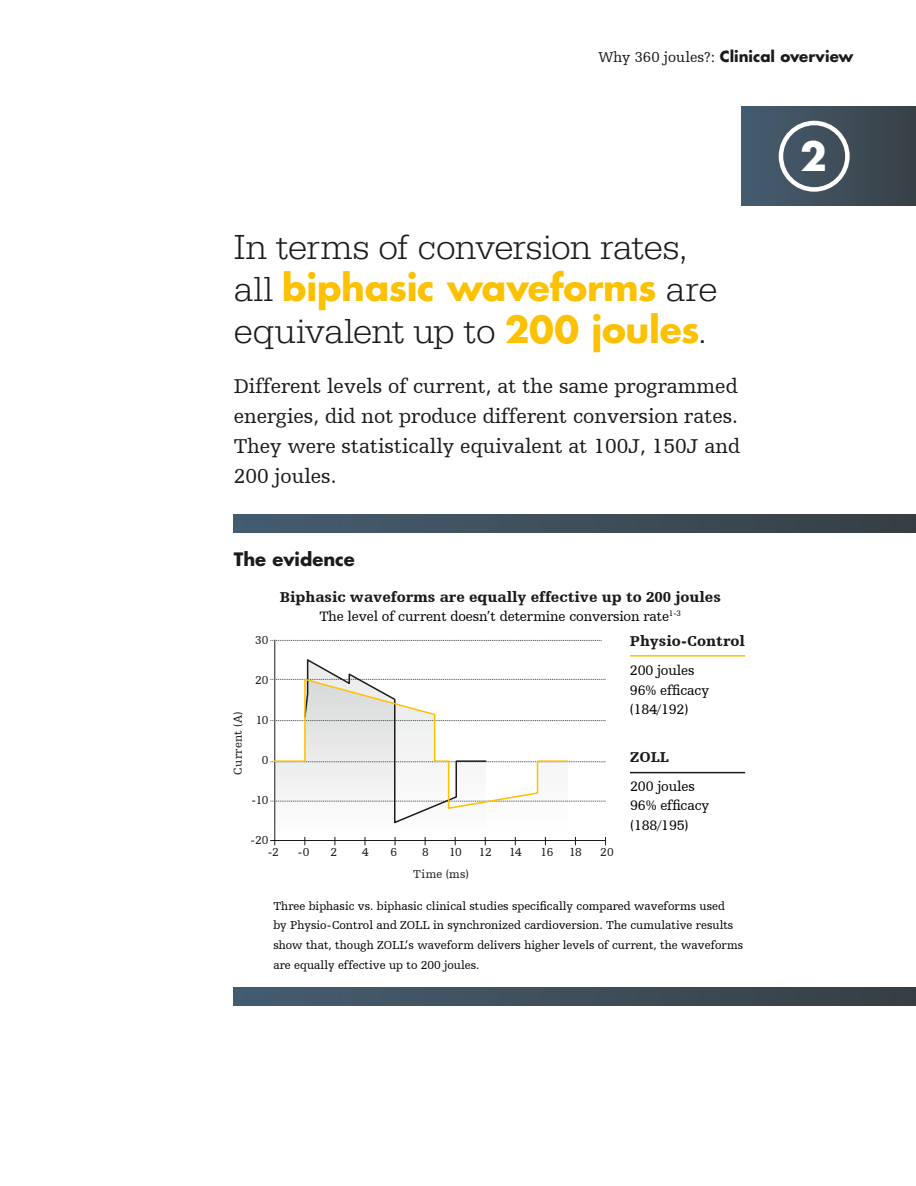
<style>
.page{position:relative;width:916px;height:1186px;background:#fff}
.page>*{position:absolute;margin:0;border:0;box-sizing:border-box;transform-origin:0 0}
.t1{font:700 38.85px "Futura For Stryker";color:#fff}
.t2{font:300 36px "URW Egyptienne TOT";letter-spacing:-.015em;color:#1c1b1a}
.t3{font:700 36px "Futura For Stryker";letter-spacing:-.01em;color:#fcc100}
.t4{font:21px/30px "Humanist Slabserif 712 BT";color:#1c1b1a}
.t5{font:700 18px "Futura For Stryker";color:#1c1b1a}
.t6{font:900 15px "Humanist Slabserif 712 BT";color:#1c1b1a}
.t7{font:700 15px "Futura For Stryker";color:#1c1b1a}
.t8{font:14.25px/19.5px "Humanist Slabserif 712 BT";letter-spacing:-.01em;color:#000}
.t9{font:12px/19.5px "Humanist Slabserif 712 BT";color:#000}
.t10{font:12px "Humanist Slabserif 712 BT";letter-spacing:.01em;color:#1c1b1a}
.s1{font-family:"Humanist Slabserif 712 BT";font-weight:400}
.s2{font-family:"URW Egyptienne TOT";font-weight:300;color:#1c1b1a}
.s3{font-family:"Futura For Stryker";font-weight:700;color:#fcc100}
</style>
<div class="page">
<div style="left:234px;top:514px;width:681px;height:18px;background:linear-gradient(to right,#455d70,#373f43)"></div>
<div style="left:234px;top:987px;width:681px;height:18px;background:linear-gradient(to right,#455d70,#373f43)"></div>
<hr style="left:629px;top:655px;width:116px;height:1px;background:#fcc100">
<hr style="left:629px;top:771px;width:116px;height:2px;background:#1c1b1a">
<hr style="left:274px;top:639px;width:1px;height:206px;background:#1c1b1a">
<svg style="left:270px;top:640px;width:331px;height:1px"></svg>
<svg style="left:270px;top:657px;width:336px;height:188px"></svg>
<svg style="left:741px;top:107px;width:174px;height:99px;background:#44535f"></svg>
<div style="left:778px;top:121px;width:71px;height:71px;border:4px solid #fff;border-radius:50%"></div>
<p class="t7" style="left:598px;top:47px;width:256px"><span class="s1">Why 360 joules?:</span> Clinical overview</p>
<h2 class="t2" style="left:234px;top:226px;width:455px">In terms of conversion rates,</h2>
<h2 class="t3" style="left:234px;top:263px;width:485px"><span class="s2">all</span> biphasic waveforms <span class="s2">are</span></h2>
<h2 class="t2" style="left:234px;top:310px;width:474px">equivalent up to <span class="s3">200 joules</span>.</h2>
<h3 class="t4" style="left:234px;top:371px;width:508px">Different levels of current, at the same programmed energies, did not produce different conversion rates.<br>They were statistically equivalent at 100J, 150J and 200 joules.</h3>
<h3 class="t5" style="left:234px;top:546px;width:123px">The evidence</h3>
<p class="t6" style="left:280px;top:587px;width:442px">Biphasic waveforms are equally effective up to 200 joules</p>
<p class="t8" style="left:319px;top:606px;width:363px">The level of current doesn’t determine conversion rate<sup>1-3</sup></p>
<p class="t10" style="left:231px;top:774px;width:65px;rotate:-90deg">Current (A)</p>
<p class="t10" style="left:255px;top:633px;width:15px">30</p>
<p class="t10" style="left:255px;top:672px;width:15px">20</p>
<p class="t10" style="left:255px;top:712px;width:14px">10</p>
<p class="t10" style="left:262px;top:752px;width:8px">0</p>
<p class="t10" style="left:251px;top:792px;width:18px">-10</p>
<p class="t10" style="left:250px;top:832px;width:19px">-20</p>
<p class="t10" style="left:268px;top:845px;width:13px">-2</p>
<p class="t10" style="left:298px;top:845px;width:13px">-0</p>
<p class="t10" style="left:330px;top:845px;width:8px">2</p>
<p class="t10" style="left:362px;top:845px;width:8px">4</p>
<p class="t10" style="left:390px;top:845px;width:8px">6</p>
<p class="t10" style="left:422px;top:845px;width:8px">8</p>
<p class="t10" style="left:449px;top:845px;width:14px">10</p>
<p class="t10" style="left:479px;top:845px;width:14px">12</p>
<p class="t10" style="left:509px;top:845px;width:14px">14</p>
<p class="t10" style="left:540px;top:845px;width:14px">16</p>
<p class="t10" style="left:569px;top:845px;width:14px">18</p>
<p class="t10" style="left:600px;top:845px;width:15px">20</p>
<p class="t10" style="left:413px;top:867px;width:57px">Time (ms)</p>
<p class="t6" style="left:629px;top:632px;width:116px">Physio-Control</p>
<p class="t8" style="left:629px;top:660px;width:81px">200 joules<br>96% efficacy (184/192)</p>
<p class="t6" style="left:630px;top:747px;width:40px">ZOLL</p>
<p class="t8" style="left:630px;top:776px;width:81px">200 joules<br>96% efficacy (188/195)</p>
<p class="t9" style="left:273px;top:895px;width:471px">Three biphasic vs. biphasic clinical studies specifically compared waveforms used<br>by Physio-Control and ZOLL in synchronized cardioversion. The cumulative results show that, though ZOLL’s waveform delivers higher levels of current, the waveforms are equally effective up to 200 joules.</p>
<h1 class="t1" style="left:800px;top:130px;width:28px">2</h1>
</div>
